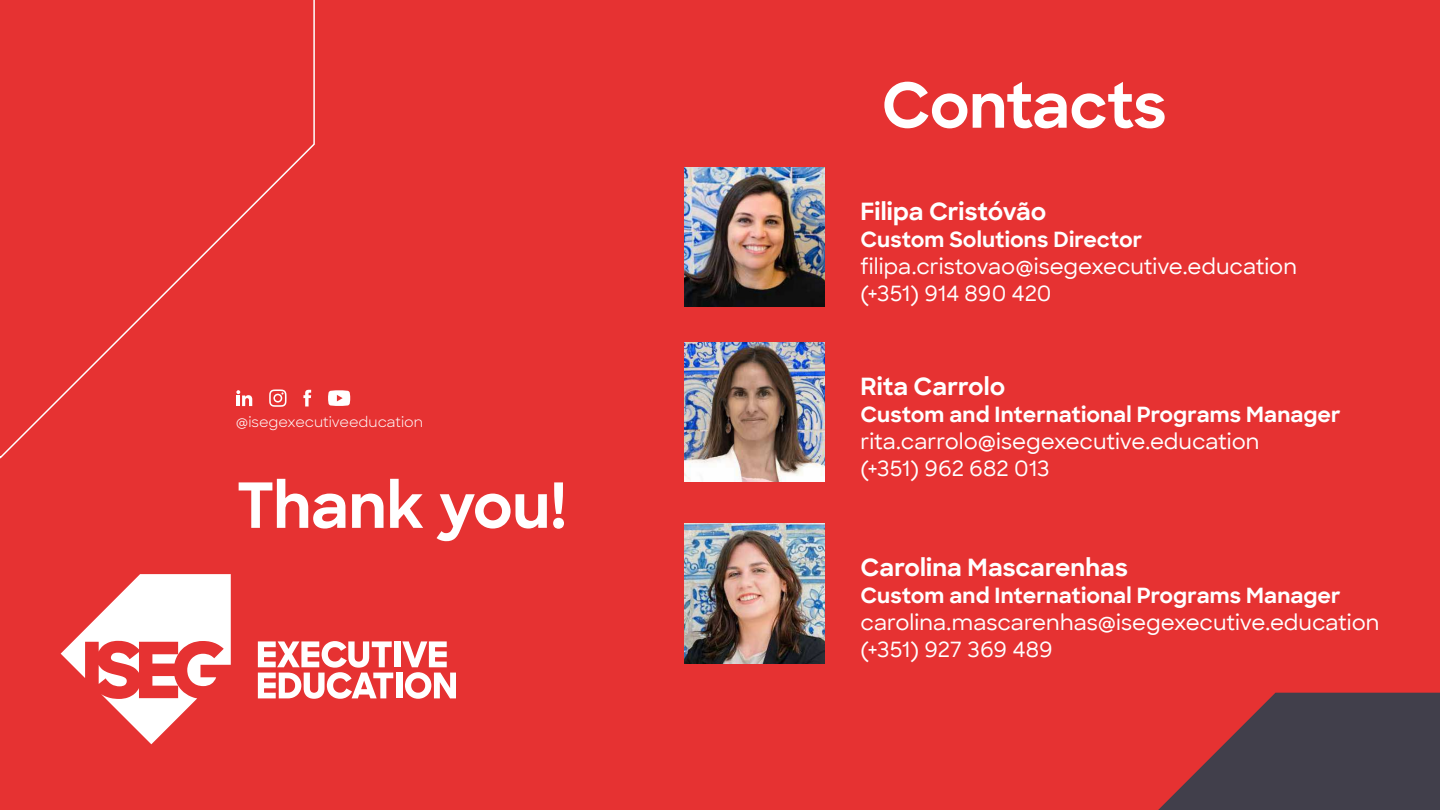
<style>
.page{position:relative;width:1440px;height:810px;background:#e63232}
.page>*{position:absolute;margin:0;border:0;box-sizing:border-box;transform-origin:0 0}
.t1{font:700 62.25px "Sharp Sans";letter-spacing:-.01em;color:#fff}
.t2{font:700 24.15px "Sharp Sans";letter-spacing:.005em;color:#fff}
.t3{font:500 21.3px/26.9px "Sharp Sans";color:#fff}
.t4{font:700 21.3px "Sharp Sans";letter-spacing:.005em;color:#fff}
.t5{font:14.17px "Sharp Sans";color:#fff}
</style>
<div class="page">
<div style="left:395px;top:641px;width:6px;height:26px;background:#fff"></div>
<svg style="left:258px;top:641px;width:135px;height:58px"></svg>
<div style="left:396px;top:673px;width:6px;height:25px;background:#fff"></div>
<svg style="left:402px;top:641px;width:54px;height:58px"></svg>
<svg style="left:61px;top:574px;width:170px;height:170px"></svg>
<img style="left:685px;top:167px;width:139px;height:140px">
<img style="left:685px;top:342px;width:139px;height:140px">
<img style="left:685px;top:524px;width:139px;height:139px">
<svg style="left:0;top:0;width:315px;height:459px"></svg>
<svg style="left:1158px;top:693px;width:282px;height:117px;fill:#413f4b"></svg>
<svg style="left:269px;top:389px;width:18px;height:18px"></svg>
<svg style="left:236px;top:390px;width:16px;height:16px"></svg>
<svg style="left:303px;top:390px;width:8px;height:16px"></svg>
<svg style="left:328px;top:390px;width:22px;height:16px"></svg>
<p class="t5" style="left:236px;top:411px;width:189px">@isegexecutiveeducation</p>
<h1 class="t1" style="left:236px;top:459px;width:332px">Thank you!</h1>
<h1 class="t1" style="left:882px;top:59px;width:287px">Contacts</h1>
<p class="t2" style="left:861px;top:193px;width:187px">Filipa Cristóvão</p>
<p class="t4" style="left:861px;top:223px;width:283px">Custom Solutions Director</p>
<p class="t3" style="left:861px;top:252px;width:438px">filipa.cristovao@isegexecutive.education (+351) 914 890 420</p>
<p class="t2" style="left:861px;top:368px;width:146px">Rita Carrolo</p>
<p class="t4" style="left:861px;top:398px;width:482px">Custom and International Programs Manager</p>
<p class="t3" style="left:861px;top:427px;width:401px">rita.carrolo@isegexecutive.education (+351) 962 682 013</p>
<p class="t2" style="left:861px;top:550px;width:269px">Carolina Mascarenhas</p>
<p class="t4" style="left:861px;top:580px;width:482px">Custom and International Programs Manager</p>
<p class="t3" style="left:861px;top:608px;width:521px">carolina.mascarenhas@isegexecutive.education (+351) 927 369 489</p>
</div>
